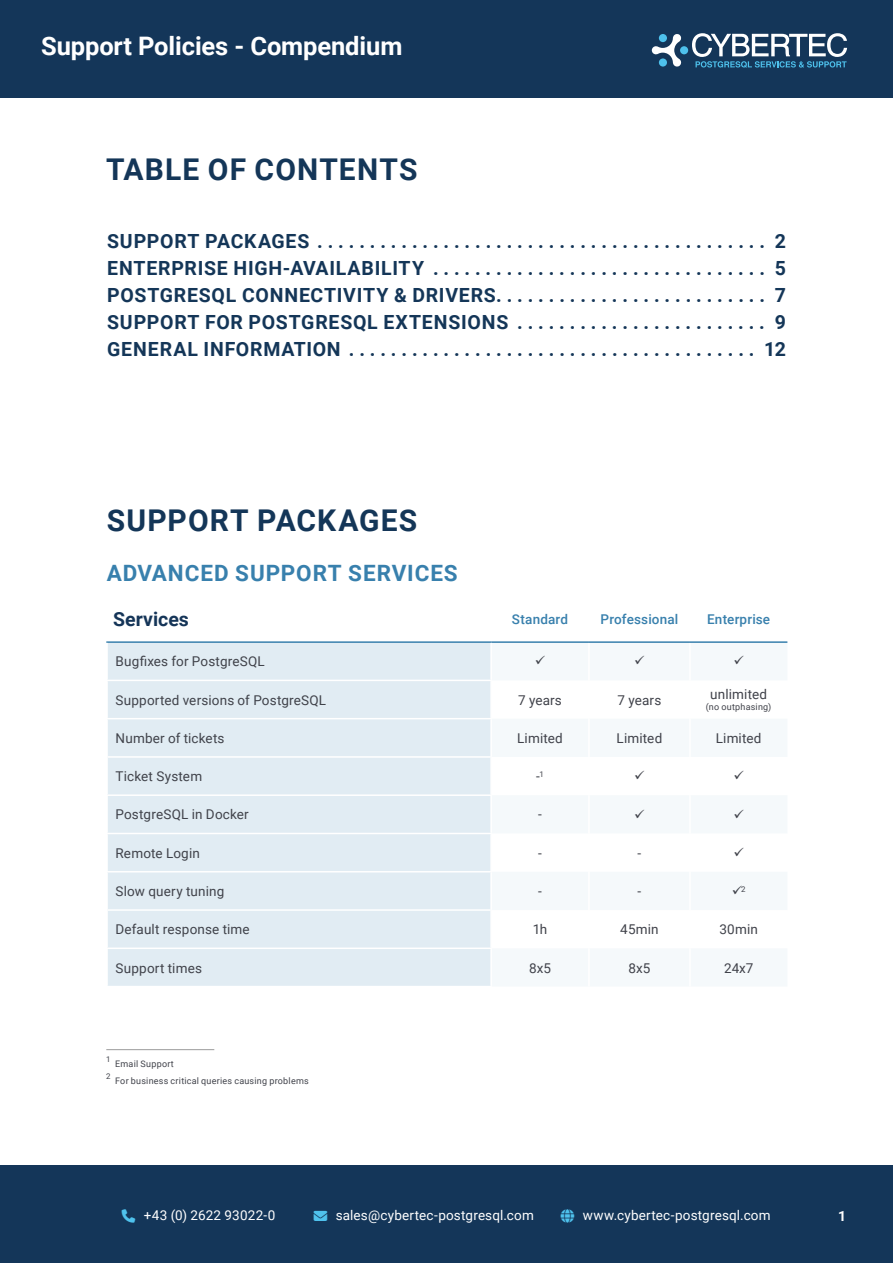
<style>
.page{position:relative;width:893px;height:1263px;background:#fff}
.page>*{position:absolute;margin:0;border:0;box-sizing:border-box;transform-origin:0 0}
.t1{font:700 30px "Roboto";letter-spacing:.035em;color:#143658}
.t2{font:700 25.5px "Roboto";letter-spacing:-.005em;color:#fff}
.t3{font:700 22.5px "Roboto";letter-spacing:.04em;color:#3880ad}
.t4{font:700 19.5px/27px "Roboto";letter-spacing:.04em;color:#143658;text-align:justify}
.t5{font:700 19.5px "Roboto";color:#153558}
.t6{font:700 13.95px "Roboto";color:#fff}
.t7{font:13.5px "Roboto";letter-spacing:.01em;color:#40424a}
.t8{font:13.5px "Roboto";letter-spacing:.015em;color:#fff}
.t9{font:500 13.5px "Roboto";letter-spacing:.01em;color:#3880ad}
.t10{font:9px "Roboto";letter-spacing:.025em;color:#40424a}
.t11{font:7.8px "Roboto";color:#40424a}
.s1{color:#4fc2ed}
</style>
<div class="page">
<div style="left:108px;top:643px;width:382px;height:343px;background:#e1ecf3"></div>
<hr style="left:106px;top:680px;width:386px;height:1px;background:#fff">
<hr style="left:106px;top:718px;width:386px;height:1px;background:#fff">
<hr style="left:106px;top:756px;width:386px;height:2px;background:#fff">
<hr style="left:106px;top:794px;width:386px;height:2px;background:#fff">
<hr style="left:106px;top:833px;width:386px;height:1px;background:#fff">
<hr style="left:106px;top:871px;width:386px;height:1px;background:#fff">
<hr style="left:106px;top:909px;width:386px;height:2px;background:#fff">
<hr style="left:106px;top:641px;width:385px;height:2px;background:#3880ad">
<hr style="left:491px;top:641px;width:98px;height:2px;background:#3880ad">
<hr style="left:589px;top:641px;width:101px;height:2px;background:#3880ad">
<hr style="left:690px;top:641px;width:97px;height:2px;background:#3880ad">
<hr style="left:106px;top:947px;width:386px;height:2px;background:#fff">
<hr style="left:106px;top:1049px;width:108px;height:1px;background:#9c9b9b">
<div style="left:0;top:1165px;width:893px;height:98px;background:#143659"></div>
<div style="left:0;top:0;width:893px;height:98px;background:#143659"></div>
<div style="left:680px;top:46px;width:8px;height:8px;background:#4ec1ec;border-radius:50%"></div>
<svg style="left:652px;top:34px;width:30px;height:33px"></svg>
<svg style="left:692px;top:33px;width:155px;height:35px"></svg>
<h2 class="t2" style="left:41px;top:28px;width:363px">Support Policies - Compendium</h2>
<h1 class="t1" style="left:106px;top:148px;width:313px">TABLE OF CONTENTS</h1>
<p class="t4" style="left:107px;top:227px;width:680px">SUPPORT PACKAGES . . . . . . . . . . . . . . . . . . . . . . . . . . . . . . . . . . . . . . . . . . . 2<br>ENTERPRISE HIGH-AVAILABILITY . . . . . . . . . . . . . . . . . . . . . . . . . . . . . . . . 5<br>POSTGRESQL CONNECTIVITY &amp; DRIVERS. . . . . . . . . . . . . . . . . . . . . . . . . . 7<br>SUPPORT FOR POSTGRESQL EXTENSIONS . . . . . . . . . . . . . . . . . . . . . . . . 9<br>GENERAL INFORMATION . . . . . . . . . . . . . . . . . . . . . . . . . . . . . . . . . . . . . . . 12</p>
<h1 class="t1" style="left:107px;top:499px;width:312px">SUPPORT PACKAGES</h1>
<p class="t3" style="left:107px;top:557px;width:353px">ADVANCED SUPPORT SERVICES</p>
<p class="t5" style="left:113px;top:605px;width:77px">Services</p>
<p class="t9" style="left:512px;top:609px;width:58px">Standard</p>
<p class="t9" style="left:601px;top:609px;width:79px">Professional</p>
<p class="t9" style="left:707px;top:609px;width:65px">Enterprise</p>
<p class="t7" style="left:116px;top:652px;width:151px">Bugfixes for PostgreSQL</p>
<p class="t7" style="left:116px;top:690px;width:212px">Supported versions of PostgreSQL</p>
<p class="t7" style="left:518px;top:690px;width:45px">7 years</p>
<p class="t7" style="left:618px;top:690px;width:45px">7 years</p>
<p class="t7" style="left:710px;top:685px;width:58px">unlimited</p>
<p class="t10" style="left:706px;top:700px;width:67px">(no outphasing)</p>
<p class="t7" style="left:116px;top:729px;width:110px">Number of tickets</p>
<p class="t7" style="left:517px;top:729px;width:47px">Limited</p>
<p class="t7" style="left:617px;top:729px;width:47px">Limited</p>
<p class="t7" style="left:716px;top:729px;width:47px">Limited</p>
<p class="t7" style="left:116px;top:767px;width:88px">Ticket System</p>
<p class="t7" style="left:536px;top:767px;width:9px">-<sup>1</sup></p>
<p class="t7" style="left:116px;top:805px;width:135px">PostgreSQL in Docker</p>
<p class="t7" style="left:538px;top:805px;width:5px">-</p>
<p class="t7" style="left:116px;top:843px;width:86px">Remote Login</p>
<p class="t7" style="left:538px;top:843px;width:5px">-</p>
<p class="t7" style="left:638px;top:843px;width:5px">-</p>
<p class="t7" style="left:116px;top:882px;width:110px">Slow query tuning</p>
<p class="t7" style="left:538px;top:882px;width:5px">-</p>
<p class="t7" style="left:638px;top:882px;width:5px">-</p>
<p class="t11" style="left:732px;top:883px;width:15px">✓2</p>
<p class="t7" style="left:116px;top:920px;width:136px">Default response time</p>
<p class="t7" style="left:533px;top:920px;width:16px">1h</p>
<p class="t7" style="left:620px;top:920px;width:40px">45min</p>
<p class="t7" style="left:719px;top:920px;width:40px">30min</p>
<p class="t7" style="left:116px;top:958px;width:88px">Support times</p>
<p class="t7" style="left:529px;top:958px;width:24px">8x5</p>
<p class="t7" style="left:628px;top:958px;width:24px">8x5</p>
<p class="t7" style="left:724px;top:958px;width:31px">24x7</p>
<p class="t11" style="left:106px;top:1054px;width:6px">1</p>
<p class="t10" style="left:115px;top:1057px;width:60px">Email Support</p>
<p class="t11" style="left:106px;top:1071px;width:6px">2</p>
<p class="t10" style="left:115px;top:1074px;width:195px">For business critical queries causing problems</p>
<p class="t8" style="left:144px;top:1206px;width:133px">+43 (0) 2622 93022-0</p>
<p class="t8" style="left:314px;top:1206px;width:222px"><span class="s1">→</span> sales@cybertec-postgresql.com</p>
<p class="t8" style="left:583px;top:1206px;width:189px">www.cybertec-postgresql.com</p>
<p class="t6" style="left:838px;top:1206px;width:10px">1</p>
</div>
